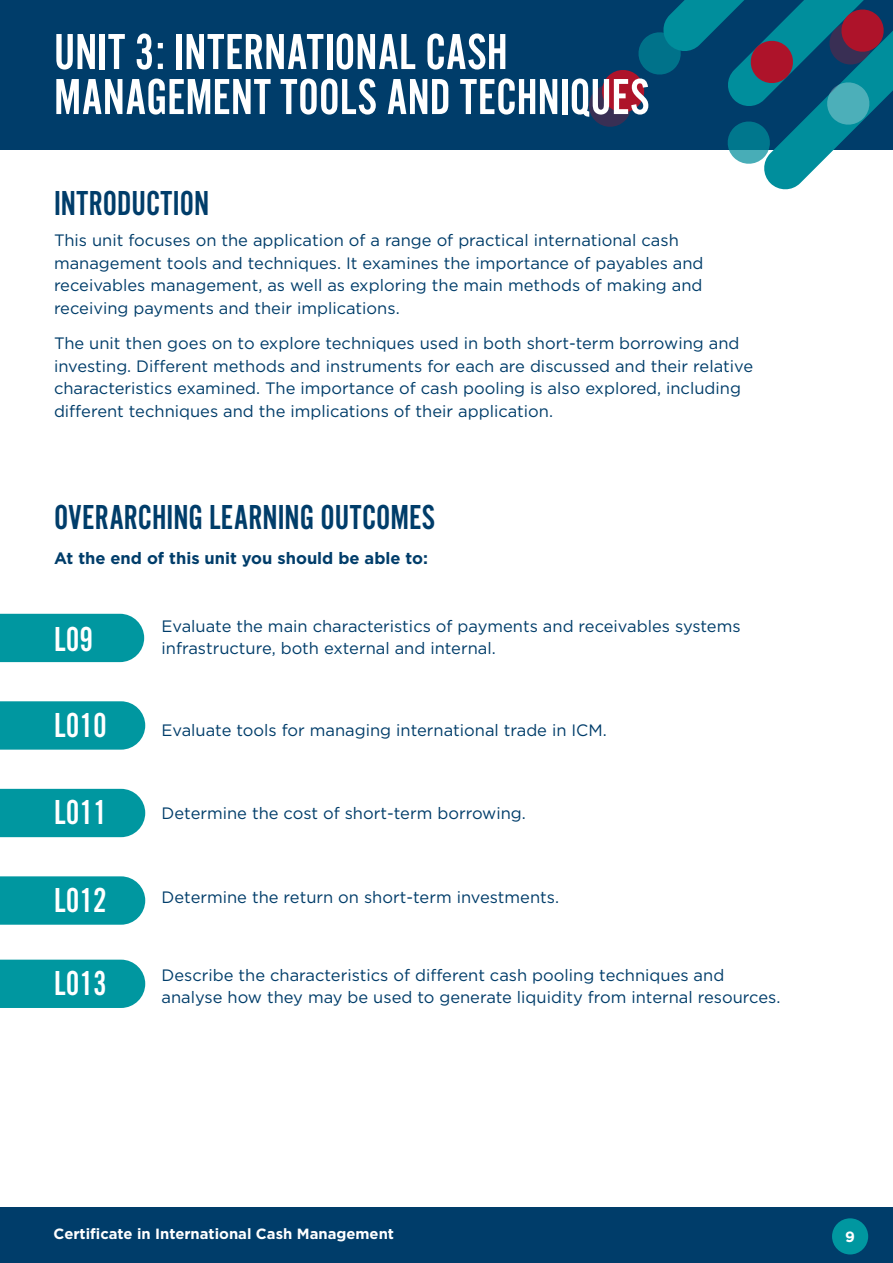
<style>
.page{position:relative;width:893px;height:1263px;background:#fff}
.page>*{position:absolute;margin:0;border:0;box-sizing:border-box;transform-origin:0 0}
.Paragraph_Style_1{font:52.5px "Alternate Got No 2 D";color:#fff}
.BODY_COPY{font:36px "Alternate Got No 2 D";color:#003d6a}
.SUB_HEAD{font:36px "Alternate Got No 2 D";color:#fff}
.SUB_HEAD-2{font:36px "Alternate Got No 2 D";color:#003d6a}
.BODY_COPY-2{font:16.5px/22.5px "Gotham";color:#003d6a}
.outcome_copy{font:16.5px/22.5px "Gotham";color:#003d6a}
.BODY_COPY-3{font:700 16.5px "Gotham";color:#003d6a}
.t1{font:700 14.85px "Gotham";color:#fff}
</style>
<div class="page">
<div style="left:0;top:1208px;width:893px;height:55px;background:#003d6a"></div>
<div style="left:832px;top:1218px;width:36px;height:36px;background:#0097a0;border-radius:50%"></div>
<div style="left:0;top:0;width:893px;height:150px;background:#003d6a"></div>
<div style="left:0;top:614px;width:144px;height:48px;background:#0097a0"></div>
<svg style="left:0;top:701px;width:145px;height:49px;background:#0c9ba4"></svg>
<div style="left:0;top:789px;width:145px;height:48px;background:#0097a0"></div>
<svg style="left:0;top:876px;width:145px;height:49px;background:#0c9ba4"></svg>
<div style="left:0;top:960px;width:145px;height:48px;background:#0097a0"></div>
<svg style="left:663px;top:0;width:230px;height:190px"></svg>
<svg style="left:827px;top:82px;width:42px;height:43px;background:#3aa0ad"></svg>
<svg style="left:728px;top:121px;width:42px;height:43px"></svg>
<svg style="left:749px;top:39px;width:46px;height:46px;background:#72324a"></svg>
<svg style="left:829px;top:7px;width:57px;height:58px;background:#553a55"></svg>
<svg style="left:589px;top:32px;width:92px;height:95px"></svg>
<p class="Paragraph_Style_1" style="left:54px;top:24px;width:455px">UNIT 3: INTERNATIONAL CASH</p>
<p class="Paragraph_Style_1" style="left:54px;top:69px;width:597px">MANAGEMENT TOOLS AND TECHNIQUES</p>
<p class="SUB_HEAD-2" style="left:54px;top:184px;width:157px">INTRODUCTION</p>
<p class="BODY_COPY-2" style="left:54px;top:229px;width:651px">This unit focuses on the application of a range of practical international cash management tools and techniques. It examines the importance of payables and receivables management, as well as exploring the main methods of making and receiving payments and their implications.</p>
<p class="BODY_COPY-2" style="left:54px;top:332px;width:701px">The unit then goes on to explore techniques used in both short-term borrowing and investing. Different methods and instruments for each are discussed and their relative characteristics examined. The importance of cash pooling is also explored, including different techniques and the implications of their application.</p>
<p class="BODY_COPY" style="left:54px;top:498px;width:383px">OVERARCHING LEARNING OUTCOMES</p>
<p class="BODY_COPY-3" style="left:54px;top:547px;width:375px">At the end of this unit you should be able to:</p>
<p class="SUB_HEAD" style="left:54px;top:620px;width:41px">L09</p>
<p class="SUB_HEAD" style="left:54px;top:706px;width:54px">L010</p>
<p class="SUB_HEAD" style="left:54px;top:793px;width:54px">L011</p>
<p class="SUB_HEAD" style="left:54px;top:881px;width:54px">L012</p>
<p class="SUB_HEAD" style="left:54px;top:964px;width:54px">L013</p>
<p class="outcome_copy" style="left:162px;top:614px;width:580px">Evaluate the main characteristics of payments and receivables systems infrastructure, both external and internal.</p>
<p class="outcome_copy" style="left:162px;top:719px;width:447px">Evaluate tools for managing international trade in ICM.</p>
<p class="outcome_copy" style="left:162px;top:801px;width:366px">Determine the cost of short-term borrowing.</p>
<p class="outcome_copy" style="left:162px;top:885px;width:399px">Determine the return on short-term investments.</p>
<p class="outcome_copy" style="left:162px;top:963px;width:620px">Describe the characteristics of different cash pooling techniques and analyse how they may be used to generate liquidity from internal resources.</p>
<p class="t1" style="left:54px;top:1223px;width:342px">Certificate in International Cash Management</p>
<p class="t1" style="left:845px;top:1227px;width:11px">9</p>
</div>
